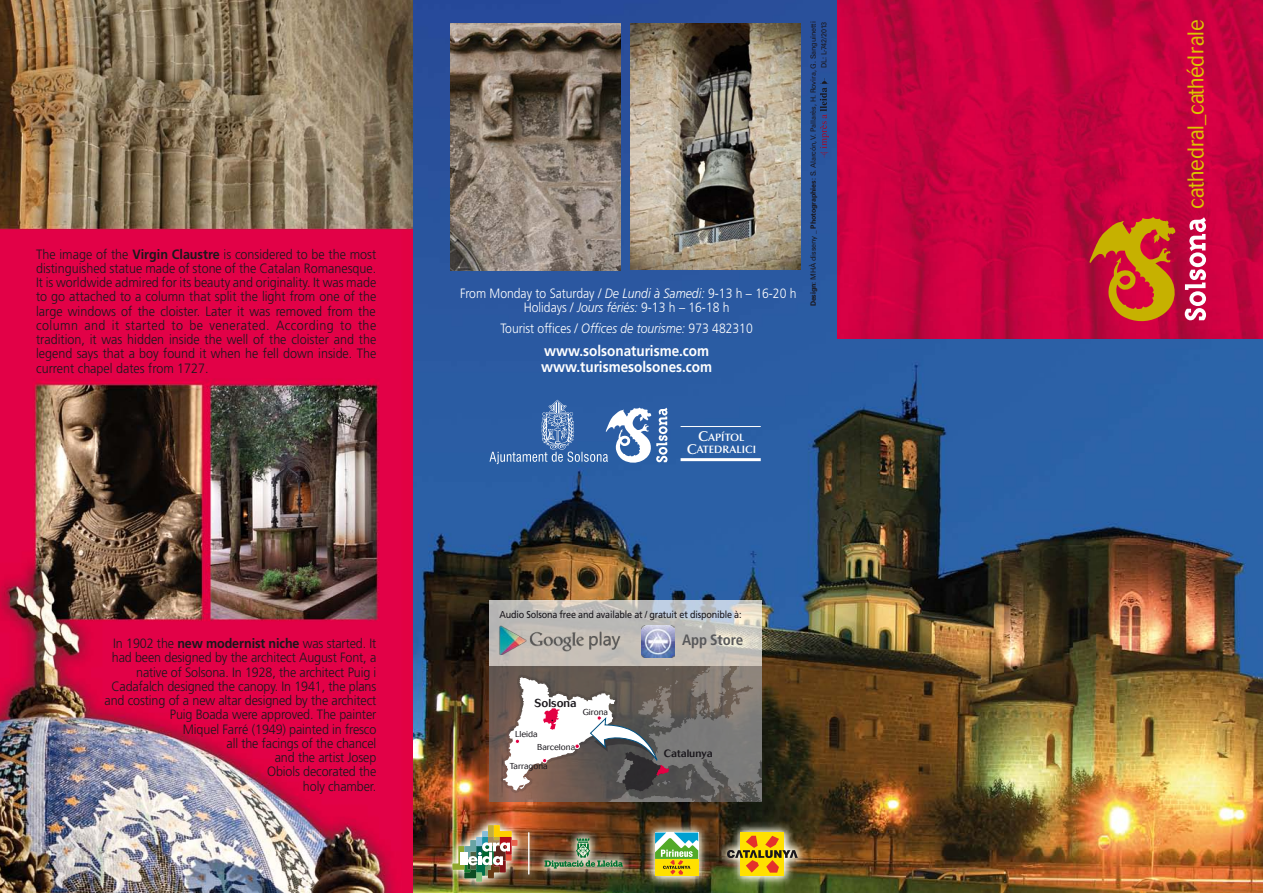
<style>
.page{position:relative;width:1263px;height:893px;background:#fff}
.page>*{position:absolute;margin:0;border:0;box-sizing:border-box;transform-origin:0 0}
.t1{font:300 22.5px "Cosmos";color:#ddc500;scale:.9 1}
.t2{font:700 15px/16.2px "Frutiger";color:#fff;scale:.9 1}
.t3{font:700 condensed 15px "Frutiger";letter-spacing:-.005em;color:#58585a}
.t4{font:300 13.5px/14.2px "Frutiger";letter-spacing:-.01em;color:#1a171c;text-align:justify;scale:.93 1}
.t5{font:300 13.5px/14.7px "Frutiger";color:#fff;text-align:center;scale:.9 1}
.t6{font:500 11.4px "Cosmos";color:#1a171c}
.t7{font:600 10.65px/12.8px "Optima";color:#fff;text-align:center}
.t8{font:500 10.5px "Cosmos";color:#1a171c}
.t9{font:10.05px "Frutiger";letter-spacing:-.02em;color:#1a171c;scale:.9 1}
.t10{font:300 8.55px "Cosmos";color:#1a171c}
.t11{font:7.2px "Univers";letter-spacing:-.015em;color:#1a171c}
.s1{font-weight:700}
.s2{font-style:italic}
.s3{font-size:14.25px}
</style>
<div class="page">
<img style="left:412px;top:0;width:851px;height:893px">
<img style="left:0;top:0;width:412px;height:893px">
<img style="left:838px;top:0;width:425px;height:338px">
<svg style="left:1089px;top:217px;width:89px;height:106px;background:#c44e23"></svg>
<svg style="left:1185px;top:217px;width:21px;height:103px"></svg>
<svg style="left:820px;top:78px;width:9px;height:80px"></svg>
<img style="left:450px;top:23px;width:170px;height:247px">
<img style="left:631px;top:23px;width:170px;height:247px">
<svg style="left:489px;top:666px;width:11px;height:136px"></svg>
<svg style="left:500px;top:666px;width:261px;height:136px"></svg>
<hr style="left:681px;top:458px;width:80px;height:3px;background:#fff">
<hr style="left:681px;top:426px;width:80px;height:1px;background:#fff">
<svg style="left:489px;top:400px;width:178px;height:64px;background:#527bb4"></svg>
<svg style="left:489px;top:600px;width:272px;height:66px;background:#c4c2be"></svg>
<img style="left:642px;top:625px;width:32px;height:32px">
<img style="left:496px;top:625px;width:129px;height:29px">
<img style="left:439px;top:811px;width:199px;height:82px">
<img style="left:641px;top:819px;width:171px;height:72px">
<img style="left:452px;top:825px;width:65px;height:57px">
<svg style="left:545px;top:838px;width:78px;height:30px;background:#746e4e"></svg>
<hr style="left:528px;top:832px;width:1px;height:42px;background:#fff">
<div style="left:655px;top:859px;width:43px;height:17px;background:#ffe000"></div>
<svg style="left:655px;top:832px;width:43px;height:42px"></svg>
<div style="left:741px;top:832px;width:43px;height:44px;background:#ffe000"></div>
<svg style="left:727px;top:836px;width:71px;height:37px"></svg>
<p class="t4" style="left:36px;top:247px;width:367px">The image of the <span class="s1">Virgin Claustre</span> is considered to be the most distinguished statue made of stone of the Catalan Romanesque.<br>It is worldwide admired for its beauty and originality. It was made to go attached to a column that split the light from one of the large windows of the cloister. Later it was removed from the column and it started to be venerated. According to the tradition, it was hidden inside the well of the cloister and the legend says that a boy found it when he fell down inside. The current chapel dates from 1727.</p>
<p class="t4" style="left:105px;top:637px;width:294px;text-align:right">In 1902 the <span class="s1">new modernist niche</span> was started. It had been designed by the architect August Font, a native of Solsona. In 1928, the architect Puig i Cadafalch designed the canopy. In 1941, the plans and costing of a new altar designed by the architect Puig Boada were approved. The painter<br>Miquel Farré (1949) painted in fresco<br>all the facings of the chancel<br>and the artist Josep<br>Obiols decorated the<br>holy chamber.</p>
<p class="t5" style="left:460px;top:286px;width:375px">From Monday to Saturday / <span class="s2">De Lundi à Samedi:</span> 9-13 h – 16-20 h<br>Holidays / <span class="s2">Jours fériés:</span> 9-13 h – 16-18 h</p>
<p class="t5" style="left:500px;top:321px;width:282px">Tourist offices / <span class="s2">Offices de tourisme:</span> 973 482310</p>
<p class="t2" style="left:541px;top:343px;width:192px">www.solsonaturisme.com www.turismesolsones.com</p>
<p class="t11" style="left:819px;top:68px;width:48px;rotate:-90deg">DL: L-742/2013</p>
<p class="t11" style="left:809px;top:306px;width:286px;rotate:-90deg"><span class="s1">Design</span>: MHÀ disseny _ <span class="s1">Photographies</span>: S. Alarcón, V. Pallarès, H. Rovira, G. Sanguinetti</p>
<p class="t7" style="left:687px;top:431px;width:71px"><span class="s3">C</span>APÍTOL<br><span class="s3">C</span>ATEDRALICI</p>
<p class="t9" style="left:499px;top:608px;width:270px">Audio Solsona free and available at / gratuit et disponible à:</p>
<p class="t3" style="left:682px;top:631px;width:63px">App Store</p>
<p class="t6" style="left:535px;top:697px;width:44px">Solsona</p>
<p class="t10" style="left:515px;top:729px;width:24px">Lleida</p>
<p class="t10" style="left:510px;top:761px;width:39px">Tarragona</p>
<p class="t10" style="left:583px;top:707px;width:27px">Girona</p>
<p class="t10" style="left:537px;top:742px;width:39px">Barcelona</p>
<p class="t8" style="left:664px;top:748px;width:50px">Catalunya</p>
<h1 class="t1" style="left:1183px;top:209px;width:212px;rotate:-90deg">cathedral_cathédrale</h1>
</div>
